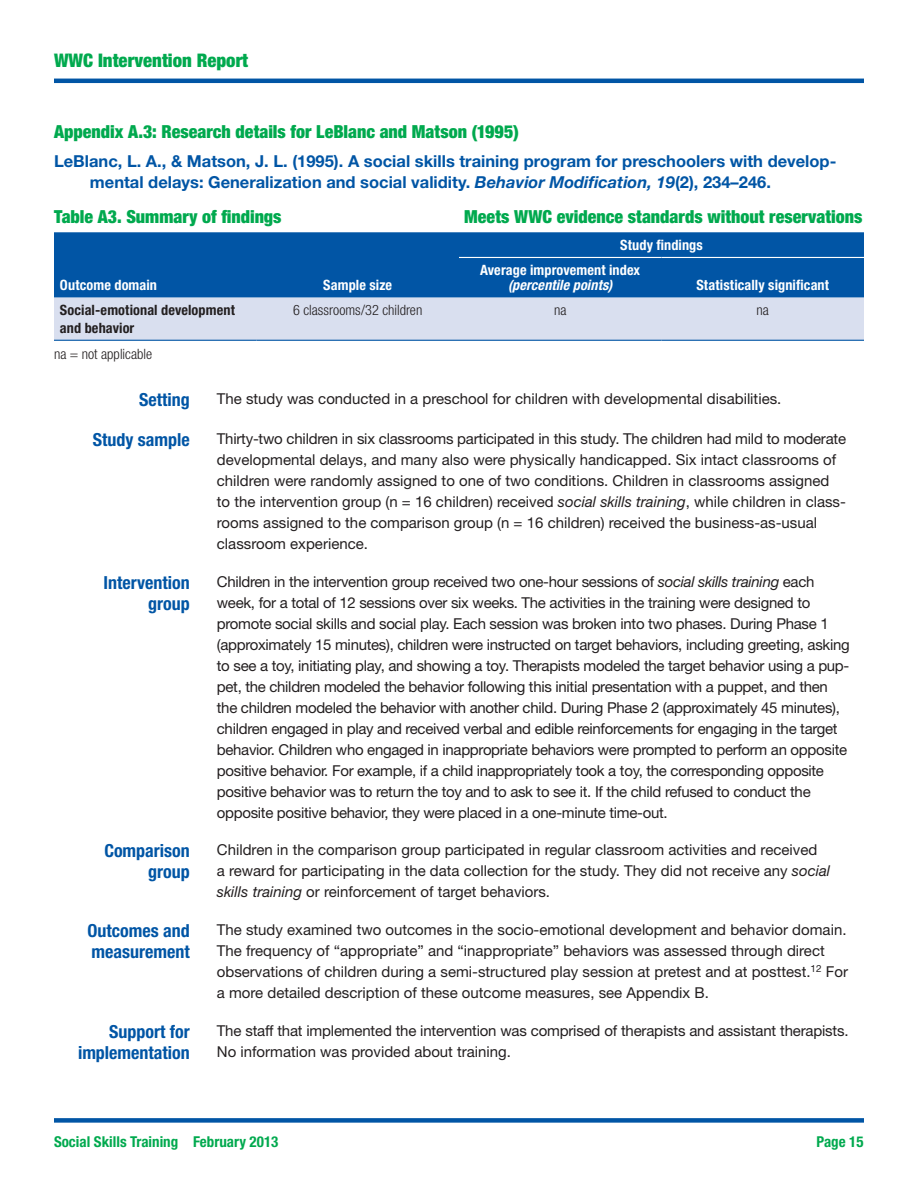
<style>
.page{position:relative;width:918px;height:1188px;background:#fff}
.page>*{position:absolute;margin:0;border:0;box-sizing:border-box;transform-origin:0 0}
.t1{font:900 condensed 18.75px "Helvetica Neue LT Std";color:#00a94e}
.Appendix_table_tit{font:900 condensed 18px "Helvetica Neue LT Std";color:#00a94e}
.blue_heading{font:700 condensed 18px/21px "Helvetica Neue LT Std";color:#0155a5;text-align:right}
.authors_reference{font:700 16.5px/21px "Helvetica Neue LT Std";color:#0155a5}
.text_no_indent{font:15px/21px "Helvetica Neue LT Std";letter-spacing:-.015em;color:#231f20}
.t2{font:700 condensed 15px "Helvetica Neue LT Std";color:#00a94e}
.Table_sub_head-cen{font:700 condensed 14.25px/15px "Helvetica Neue LT Std";letter-spacing:.01em;color:#fff;text-align:center}
.Table_sub_head-bla{font:700 condensed 14.25px "Helvetica Neue LT Std";letter-spacing:.01em;color:#231f20}
.Table_body_text-ce{font:300 condensed 14.25px "Helvetica Neue LT Std";color:#231f20}
.Table_body_text{font:300 condensed 14.25px "Helvetica Neue LT Std";color:#231f20}
.Table_sub_head_whi{font:700 condensed 14.25px "Helvetica Neue LT Std";letter-spacing:.01em;color:#fff}
.s1{font-style:italic}
</style>
<div class="page">
<div style="left:54px;top:1118px;width:810px;height:5px;background:#0155a5"></div>
<hr style="left:54px;top:79px;width:810px;height:4px;background:#0155a5">
<div style="left:54px;top:232px;width:810px;height:66px;background:#0155a5"></div>
<div style="left:54px;top:298px;width:810px;height:42px;background:#d9dfef"></div>
<hr style="left:459px;top:257px;width:203px;height:1px;background:#fff">
<hr style="left:662px;top:257px;width:202px;height:1px;background:#fff">
<hr style="left:54px;top:340px;width:202px;height:1px;background:#0155a5">
<hr style="left:256px;top:340px;width:203px;height:1px;background:#0155a5">
<hr style="left:459px;top:340px;width:203px;height:1px;background:#0155a5">
<hr style="left:662px;top:340px;width:202px;height:1px;background:#0155a5">
<p class="t1" style="left:54px;top:49px;width:196px">WWC Intervention Report</p>
<p class="Appendix_table_tit" style="left:54px;top:121px;width:466px">Appendix A.3: Research details for LeBlanc and Matson (1995)</p>
<p class="authors_reference" style="left:90px;top:151px;width:748px;text-indent:-36px">LeBlanc, L. A., &amp; Matson, J. L. (1995). A social skills training program for preschoolers with develop&shy;mental delays: Generalization and social validity. <span class="s1">Behavior Modification, 19</span>(2), 234–246.</p>
<p class="Appendix_table_tit" style="left:54px;top:205px;width:229px">Table A3. Summary of findings</p>
<p class="Appendix_table_tit" style="left:464px;top:205px;width:400px">Meets WWC evidence standards without reservations</p>
<p class="Table_sub_head_whi" style="left:60px;top:276px;width:99px">Outcome domain</p>
<p class="Table_sub_head-cen" style="left:323px;top:277px;width:70px">Sample size</p>
<p class="Table_sub_head-cen" style="left:620px;top:237px;width:84px">Study findings</p>
<p class="Table_sub_head-cen" style="left:480px;top:262px;width:161px">Average improvement index <span class="s1">(percentile points)</span></p>
<p class="Table_sub_head-cen" style="left:696px;top:277px;width:134px">Statistically significant</p>
<p class="Table_sub_head-bla" style="left:60px;top:301px;width:176px">Social-emotional development</p>
<p class="Table_sub_head-bla" style="left:60px;top:319px;width:76px">and behavior</p>
<p class="Table_body_text" style="left:54px;top:346px;width:100px">na = not applicable</p>
<p class="Table_body_text-ce" style="left:293px;top:302px;width:131px">6 classrooms/32 children</p>
<p class="Table_body_text-ce" style="left:554px;top:302px;width:14px">na</p>
<p class="Table_body_text-ce" style="left:757px;top:302px;width:14px">na</p>
<p class="blue_heading" style="left:139px;top:389px;width:52px">Setting</p>
<p class="text_no_indent" style="left:217px;top:388px;width:566px">The study was conducted in a preschool for children with developmental disabilities.</p>
<p class="blue_heading" style="left:93px;top:429px;width:98px">Study sample</p>
<p class="text_no_indent" style="left:217px;top:428px;width:631px">Thirty-two children in six classrooms participated in this study. The children had mild to moderate developmental delays, and many also were physically handicapped. Six intact classrooms of children were randomly assigned to one of two conditions. Children in classrooms assigned to the intervention group (n = 16 children) received <span class="s1">social skills training</span>, while children in class&shy;rooms assigned to the comparison group (n = 16 children) received the business-as-usual classroom experience.</p>
<p class="blue_heading" style="left:104px;top:572px;width:88px">Intervention group</p>
<p class="text_no_indent" style="left:217px;top:571px;width:634px">Children in the intervention group received two one-hour sessions of <span class="s1">social skills training</span> each week, for a total of 12 sessions over six weeks. The activities in the training were designed to promote social skills and social play. Each session was broken into two phases. During Phase 1 (approximately 15 minutes), children were instructed on target behaviors, including greeting, asking to see a toy, initiating play, and showing a toy. Therapists modeled the target behavior using a pup&shy;pet, the children modeled the behavior following this initial presentation with a puppet, and then the children modeled the behavior with another child. During Phase 2 (approximately 45 minutes), children engaged in play and received verbal and edible reinforcements for engaging in the target behavior. Children who engaged in inappropriate behaviors were prompted to perform an opposite positive behavior. For example, if a child inappropriately took a toy, the corresponding opposite positive behavior was to return the toy and to ask to see it. If the child refused to conduct the opposite positive behavior, they were placed in a one-minute time-out.</p>
<p class="blue_heading" style="left:104px;top:840px;width:87px">Comparison group</p>
<p class="text_no_indent" style="left:217px;top:839px;width:615px">Children in the comparison group participated in regular classroom activities and received<br>a reward for participating in the data collection for the study. They did not receive any <span class="s1">social skills training</span> or reinforcement of target behaviors.</p>
<p class="blue_heading" style="left:88px;top:920px;width:104px;text-align:left">Outcomes and measurement</p>
<p class="text_no_indent" style="left:217px;top:919px;width:633px">The study examined two outcomes in the socio-emotional development and behavior domain.<br>The frequency of “appropriate” and “inappropriate” behaviors was assessed through direct observations of children during a semi-structured play session at pretest and at posttest.<sup>12</sup> For a more detailed description of these outcome measures, see Appendix B.</p>
<p class="blue_heading" style="left:78px;top:1021px;width:113px">Support for implementation</p>
<p class="text_no_indent" style="left:217px;top:1020px;width:633px">The staff that implemented the intervention was comprised of therapists and assistant therapists.<br>No information was provided about training.</p>
<p class="t2" style="left:54px;top:1132px;width:226px">Social Skills Training February 2013</p>
<p class="t2" style="left:817px;top:1132px;width:49px">Page 15</p>
</div>
